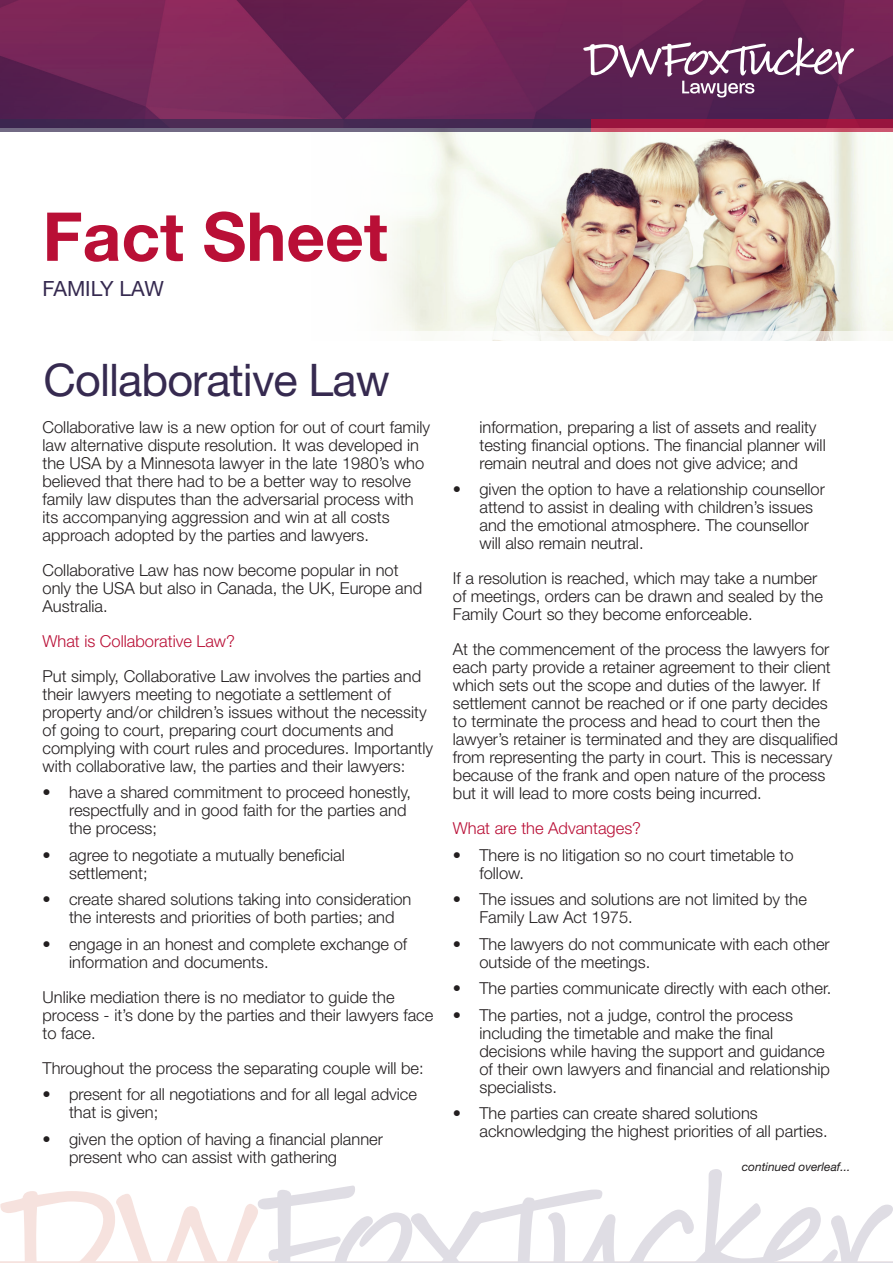
<style>
.page{position:relative;width:893px;height:1263px;background:#fff}
.page>*{position:absolute;margin:0;border:0;box-sizing:border-box;transform-origin:0 0}
.t1{font:700 67.5px "Helvetica Neue LT Std";color:#b90f36}
.Heading_1{font:45px "Helvetica Neue LT Std";letter-spacing:-.02em;color:#362a50}
.t2{font:21px "Helvetica Neue LT Std";color:#362a50}
.t3{font:300 16.5px/18px "Helvetica Neue LT Std";color:#231f20}
.t4{font:300 16.5px "Helvetica Neue LT Std";color:#b90f36}
.t5{font:italic 12px "Helvetica Neue LT Std";color:#231f20}
</style>
<div class="page">
<svg style="left:0;top:1169px;width:893px;height:94px"></svg>
<img style="left:388px;top:132px;width:505px;height:200px">
<img style="left:0;top:0;width:893px;height:119px">
<svg style="left:0;top:119px;width:591px;height:13px"></svg>
<svg style="left:591px;top:119px;width:302px;height:13px;fill:#9a143e"></svg>
<svg style="left:583px;top:37px;width:271px;height:60px"></svg>
<p class="t1" style="left:43px;top:195px;width:347px">Fact Sheet</p>
<p class="t2" style="left:43px;top:276px;width:123px">FAMILY LAW</p>
<p class="Heading_1" style="left:44px;top:353px;width:348px">Collaborative Law</p>
<p class="t3" style="left:43px;top:418px;width:389px">Collaborative law is a new option for out of court family law alternative dispute resolution. It was developed in the USA by a Minnesota lawyer in the late 1980’s who believed that there had to be a better way to resolve family law disputes than the adversarial process with its accompanying aggression and win at all costs approach adopted by the parties and lawyers.</p>
<p class="t3" style="left:43px;top:561px;width:381px">Collaborative Law has now become popular in not only the USA but also in Canada, the UK, Europe and<br>Australia.</p>
<p class="t4" style="left:43px;top:631px;width:194px">What is Collaborative Law?</p>
<p class="t3" style="left:43px;top:667px;width:392px">Put simply, Collaborative Law involves the parties and their lawyers meeting to negotiate a settlement of property and/or children’s issues without the necessity of going to court, preparing court documents and complying with court rules and procedures. Importantly with collaborative law, the parties and their lawyers:</p>
<p class="t3" style="left:69px;top:783px;width:344px;text-indent:-27px">• have a shared commitment to proceed honestly, respectfully and in good faith for the parties and the process;</p>
<p class="t3" style="left:69px;top:846px;width:277px;text-indent:-27px">• agree to negotiate a mutually beneficial settlement;</p>
<p class="t3" style="left:43px;top:890px;width:370px;text-align:center">• create shared solutions taking into consideration the interests and priorities of both parties; and</p>
<p class="t3" style="left:69px;top:935px;width:340px;text-indent:-27px">• engage in an honest and complete exchange of information and documents.</p>
<p class="t3" style="left:43px;top:988px;width:392px">Unlike mediation there is no mediator to guide the process - it’s done by the parties and their lawyers face to face.</p>
<p class="t3" style="left:43px;top:1059px;width:383px">Throughout the process the separating couple will be:</p>
<p class="t3" style="left:69px;top:1085px;width:349px;text-indent:-27px">• present for all negotiations and for all legal advice that is given;</p>
<p class="t3" style="left:69px;top:1130px;width:315px;text-indent:-27px">• given the option of having a financial planner present who can assist with gathering</p>
<p class="t3" style="left:479px;top:418px;width:348px">information, preparing a list of assets and reality testing financial options. The financial planner will remain neutral and does not give advice; and</p>
<p class="t3" style="left:479px;top:480px;width:347px;text-indent:-27px">• given the option to have a relationship counsellor attend to assist in dealing with children’s issues and the emotional atmosphere. The counsellor will also remain neutral.</p>
<p class="t3" style="left:453px;top:569px;width:372px">If a resolution is reached, which may take a number of meetings, orders can be drawn and sealed by the<br>Family Court so they become enforceable.</p>
<p class="t3" style="left:453px;top:640px;width:387px">At the commencement of the process the lawyers for each party provide a retainer agreement to their client which sets out the scope and duties of the lawyer. If settlement cannot be reached or if one party decides to terminate the process and head to court then the lawyer’s retainer is terminated and they are disqualified from representing the party in court. This is necessary because of the frank and open nature of the process but it will lead to more costs being incurred.</p>
<p class="t4" style="left:453px;top:818px;width:190px">What are the Advantages?</p>
<p class="t3" style="left:479px;top:846px;width:316px;text-indent:-27px">• There is no litigation so no court timetable to follow.</p>
<p class="t3" style="left:479px;top:890px;width:329px;text-indent:-27px">• The issues and solutions are not limited by the<br>Family Law Act 1975.</p>
<p class="t3" style="left:479px;top:935px;width:352px;text-indent:-27px">• The lawyers do not communicate with each other outside of the meetings.</p>
<p class="t3" style="left:453px;top:979px;width:380px">• The parties communicate directly with each other.</p>
<p class="t3" style="left:479px;top:1006px;width:352px;text-indent:-27px">• The parties, not a judge, control the process including the timetable and make the final decisions while having the support and guidance of their own lawyers and financial and relationship specialists.</p>
<p class="t3" style="left:479px;top:1104px;width:350px;text-indent:-27px">• The parties can create shared solutions acknowledging the highest priorities of all parties.</p>
<p class="t5" style="left:742px;top:1160px;width:110px">continued overleaf...</p>
</div>
